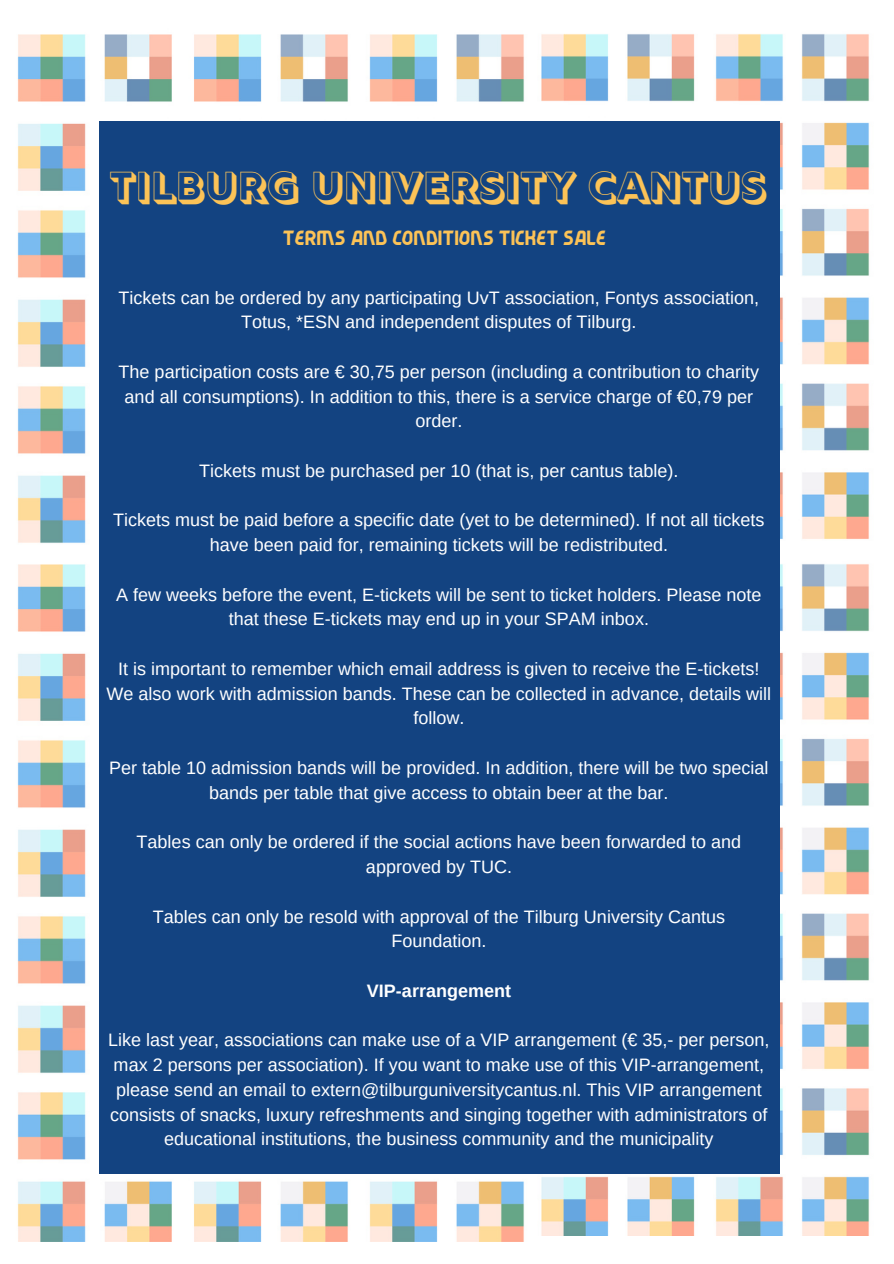
<style>
.page{position:relative;width:894px;height:1264px;background:#fff}
.page>*{position:absolute;margin:0;border:0;box-sizing:border-box;transform-origin:0 0}
.t1{font:44.25px "Rig Bold Fill";color:#fcc357}
.t2{font:24.75px "Fiver Solid";color:#fcc357}
.t3{font:18px/24.8px "Arimo";color:#fff;text-align:center}
.t4{font:700 18px "Arimo";color:#fff}
</style>
<div class="page">
<img style="left:17px;top:34px;width:507px;height:509px">
<img style="left:541px;top:34px;width:329px;height:513px">
<img style="left:17px;top:564px;width:510px;height:677px">
<img style="left:527px;top:557px;width:343px;height:678px">
<div style="left:99px;top:121px;width:680px;height:1052px;background:#134381"></div>
<p class="t1" style="left:110px;top:162px;width:658px">TILBURG UNIVERSITY CANTUS</p>
<p class="t2" style="left:283px;top:225px;width:325px">TERMS AND CONDITIONS TICKET SALE</p>
<p class="t3" style="left:119px;top:285px;width:641px">Tickets can be ordered by any participating UvT association, Fontys association,<br>Totus, *ESN and independent disputes of Tilburg.</p>
<p class="t3" style="left:119px;top:359px;width:641px">The participation costs are € 30,75 per person (including a contribution to charity and all consumptions). In addition to this, there is a service charge of €0,79 per order.</p>
<p class="t3" style="left:199px;top:458px;width:480px">Tickets must be purchased per 10 (that is, per cantus table).</p>
<p class="t3" style="left:113px;top:507px;width:652px">Tickets must be paid before a specific date (yet to be determined). If not all tickets have been paid for, remaining tickets will be redistributed.</p>
<p class="t3" style="left:116px;top:582px;width:646px">A few weeks before the event, E-tickets will be sent to ticket holders. Please note that these E-tickets may end up in your SPAM inbox.</p>
<p class="t3" style="left:107px;top:656px;width:665px">It is important to remember which email address is given to receive the E-tickets!<br>We also work with admission bands. These can be collected in advance, details will follow.</p>
<p class="t3" style="left:109px;top:755px;width:660px">Per table 10 admission bands will be provided. In addition, there will be two special bands per table that give access to obtain beer at the bar.</p>
<p class="t3" style="left:137px;top:829px;width:605px">Tables can only be ordered if the social actions have been forwarded to and approved by TUC.</p>
<p class="t3" style="left:153px;top:903px;width:573px">Tables can only be resold with approval of the Tilburg University Cantus<br>Foundation.</p>
<p class="t4" style="left:367px;top:980px;width:145px">VIP-arrangement</p>
<p class="t3" style="left:108px;top:1027px;width:662px">Like last year, associations can make use of a VIP arrangement (€ 35,- per person, max 2 persons per association). If you want to make use of this VIP-arrangement, please send an email to extern@tilburguniversitycantus.nl. This VIP arrangement consists of snacks, luxury refreshments and singing together with administrators of educational institutions, the business community and the municipality</p>
</div>
